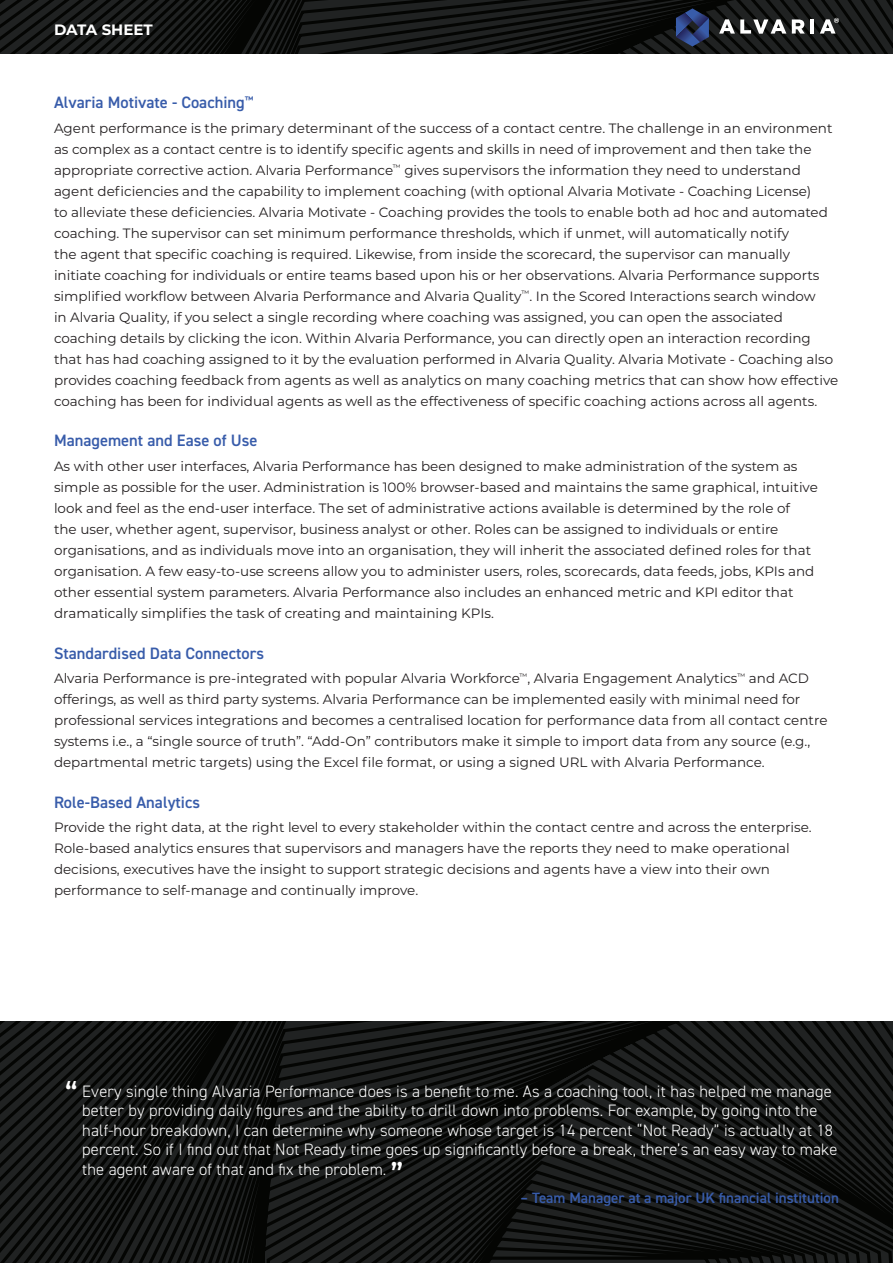
<style>
.page{position:relative;width:893px;height:1263px;background:#fff}
.page>*{position:absolute;margin:0;border:0;box-sizing:border-box;transform-origin:0 0}
.t1{font:300 16.5px/19.5px "DIN2014";letter-spacing:.01em;color:#fff}
.Subhead_Blue{font:600 16.5px "DIN2014";color:#385caa}
.Quote_Name{font:600 15px "DIN2014";color:#385caa}
.t2{font:700 15px "Montserrat";color:#fff}
.Body{font:13.5px/21px "Montserrat";color:#231f20}
.s1{font-family:"Montserrat";font-weight:600;font-size:27px}
</style>
<div class="page">
<svg style="left:0;top:0;width:893px;height:54px;background:#131514"></svg>
<svg style="left:719px;top:19px;width:67px;height:15px"></svg>
<svg style="left:792px;top:19px;width:13px;height:15px"></svg>
<hr style="left:810px;top:19px;width:4px;height:15px;background:#fff">
<svg style="left:676px;top:8px;width:33px;height:39px"></svg>
<svg style="left:820px;top:18px;width:19px;height:16px"></svg>
<svg style="left:0;top:1022px;width:893px;height:241px;background:#131413"></svg>
<p class="t2" style="left:54px;top:18px;width:100px">DATA SHEET</p>
<p class="Subhead_Blue" style="left:54px;top:92px;width:201px">Alvaria Motivate - Coaching<sup>™</sup></p>
<p class="Body" style="left:54px;top:117px;width:786px">Agent performance is the primary determinant of the success of a contact centre. The challenge in an environment as complex as a contact centre is to identify specific agents and skills in need of improvement and then take the appropriate corrective action. Alvaria Performance<sup>™</sup> gives supervisors the information they need to understand agent deficiencies and the capability to implement coaching (with optional Alvaria Motivate - Coaching License)<br>to alleviate these deficiencies. Alvaria Motivate - Coaching provides the tools to enable both ad hoc and automated coaching. The supervisor can set minimum performance thresholds, which if unmet, will automatically notify<br>the agent that specific coaching is required. Likewise, from inside the scorecard, the supervisor can manually initiate coaching for individuals or entire teams based upon his or her observations. Alvaria Performance supports simplified workflow between Alvaria Performance and Alvaria Quality<sup>™</sup>. In the Scored Interactions search window<br>in Alvaria Quality, if you select a single recording where coaching was assigned, you can open the associated coaching details by clicking the icon. Within Alvaria Performance, you can directly open an interaction recording that has had coaching assigned to it by the evaluation performed in Alvaria Quality. Alvaria Motivate - Coaching also provides coaching feedback from agents as well as analytics on many coaching metrics that can show how effective coaching has been for individual agents as well as the effectiveness of specific coaching actions across all agents.</p>
<p class="Subhead_Blue" style="left:54px;top:430px;width:205px">Management and Ease of Use</p>
<p class="Body" style="left:54px;top:455px;width:765px">As with other user interfaces, Alvaria Performance has been designed to make administration of the system as simple as possible for the user. Administration is 100% browser-based and maintains the same graphical, intuitive look and feel as the end-user interface. The set of administrative actions available is determined by the role of<br>the user, whether agent, supervisor, business analyst or other. Roles can be assigned to individuals or entire organisations, and as individuals move into an organisation, they will inherit the associated defined roles for that organisation. A few easy-to-use screens allow you to administer users, roles, scorecards, data feeds, jobs, KPIs and other essential system parameters. Alvaria Performance also includes an enhanced metric and KPI editor that dramatically simplifies the task of creating and maintaining KPIs.</p>
<p class="Subhead_Blue" style="left:54px;top:642px;width:212px">Standardised Data Connectors</p>
<p class="Body" style="left:54px;top:667px;width:775px">Alvaria Performance is pre-integrated with popular Alvaria Workforce<sup>™</sup>, Alvaria Engagement Analytics<sup>™</sup> and ACD offerings, as well as third party systems. Alvaria Performance can be implemented easily with minimal need for professional services integrations and becomes a centralised location for performance data from all contact centre systems i.e., a “single source of truth”. “Add-On” contributors make it simple to import data from any source (e.g., departmental metric targets) using the Excel file format, or using a signed URL with Alvaria Performance.</p>
<p class="Subhead_Blue" style="left:54px;top:791px;width:148px">Role-Based Analytics</p>
<p class="Body" style="left:54px;top:816px;width:759px">Provide the right data, at the right level to every stakeholder within the contact centre and across the enterprise.<br>Role-based analytics ensures that supervisors and managers have the reports they need to make operational decisions, executives have the insight to support strategic decisions and agents have a view into their own performance to self-manage and continually improve.</p>
<p class="t1" style="left:82px;top:1081px;width:757px;text-indent:-17px"><span class="s1">“</span> Every single thing Alvaria Performance does is a benefit to me. As a coaching tool, it has helped me manage better by providing daily figures and the ability to drill down into problems. For example, by going into the half-hour breakdown, I can determine why someone whose target is 14 percent “Not Ready” is actually at 18 percent. So if I find out that Not Ready time goes up significantly before a break, there’s an easy way to make the agent aware of that and fix the problem. <span class="s1">”</span></p>
<p class="Quote_Name" style="left:521px;top:1188px;width:320px">– Team Manager at a major UK financial institution</p>
</div>
